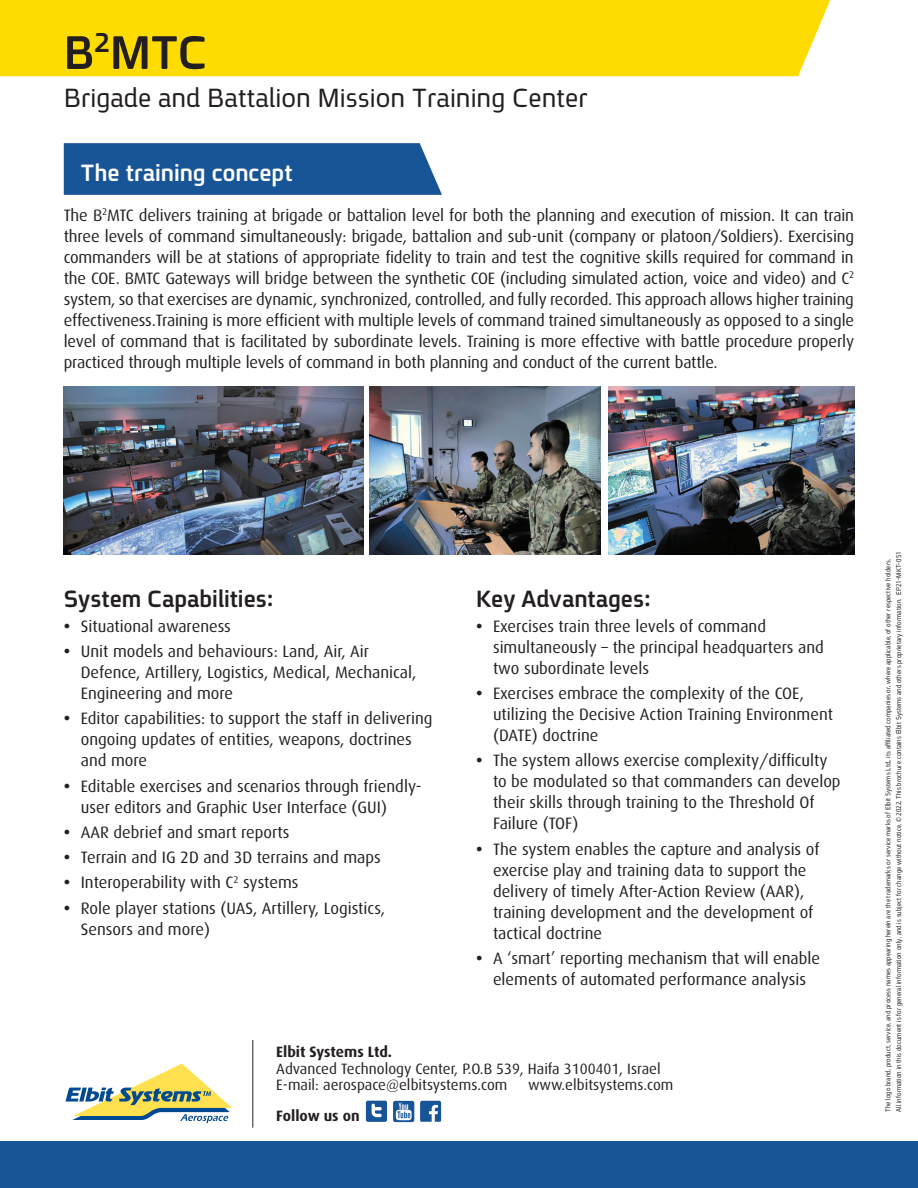
<style>
.page{position:relative;width:918px;height:1188px;background:#fff}
.page>*{position:absolute;margin:0;border:0;box-sizing:border-box;transform-origin:0 0}
.t1{font:700 51px "Fb Spoiler Eng";color:#231f20}
.t2{font:28.5px "Fb Spoiler Eng";color:#231f20}
.t3{font:700 25.5px "Fb Spoiler Eng";color:#231f20}
.t4{font:700 25.5px "Fb Spoiler Eng";color:#fff}
.t5{font:16.5px/21px "Dax";color:#231f20}
.t6{font:700 16.5px "Dax";color:#231f20}
.t7{font:15px/16.5px "Dax";color:#231f20}
.t8{font:700 15px "Dax";color:#231f20}
.t9{font:9.6px "Dax";color:#231f20}
.t10{font:7.5px/10.5px "Fb Spoiler Eng";letter-spacing:.01em;color:#231f20;scale:.9 1}
.s1{font-size:16.5px}
</style>
<div class="page">
<div style="left:0;top:0;width:830px;height:76px;background:#ffdc01"></div>
<hr style="left:252px;top:1040px;width:1px;height:88px;background:#231f20">
<div style="left:0;top:1141px;width:918px;height:47px;background:#185597"></div>
<svg style="left:65px;top:1064px;width:166px;height:59px"></svg>
<svg style="left:393px;top:1101px;width:21px;height:21px"></svg>
<svg style="left:366px;top:1101px;width:21px;height:21px"></svg>
<svg style="left:420px;top:1101px;width:21px;height:21px"></svg>
<div style="left:64px;top:143px;width:378px;height:52px;background:#185597"></div>
<img style="left:64px;top:387px;width:299px;height:168px">
<img style="left:369px;top:387px;width:232px;height:168px">
<img style="left:608px;top:387px;width:246px;height:168px">
<h1 class="t1" style="left:64px;top:27px;width:145px"><sup>2</sup>B MTC</h1>
<h2 class="t2" style="left:64px;top:84px;width:526px">Brigade and Battalion Mission Training Center</h2>
<h3 class="t4" style="left:81px;top:160px;width:213px">The training concept</h3>
<p class="t9" style="left:93px;top:207px;width:16px">2<span class="s1">B</span></p>
<p class="t5" style="left:64px;top:205px;width:792px;text-align:justify;text-indent:43px">MTC delivers training at brigade or battalion level for both the planning and execution of mission It. can train three levels of command simultaneously: brigade, battalion and sub-unit (company or platoon/Soldiers .) Exercising commanders will be at stations of appropriate fidelity to train and test the cognitive skills required for command in</p>
<p class="t9" style="left:841px;top:270px;width:14px">2<span class="s1">C</span></p>
<p class="t5" style="left:64px;top:205px;width:26px">The</p>
<p class="t5" style="left:64px;top:268px;width:792px">the COE. BMTC Gateways will bridge between the synthetic COE (including simulated action, voice and video) and system, so that exercises are dynamic, synchronized, controlled, and fully recorded. This approach allows higher training effectiveness.Training is more efficient with multiple levels of command trained simultaneously as opposed to a single level of command that is facilitated by subordinate levels. Training is more effective with battle procedure properly practiced through multiple levels of command in both planning and conduct of the current battle.</p>
<h3 class="t3" style="left:64px;top:586px;width:212px">System Capabilities:</h3>
<p class="t5" style="left:81px;top:616px;width:152px">Situational awareness</p>
<p class="t6" style="left:64px;top:617px;width:8px">•</p>
<p class="t6" style="left:64px;top:642px;width:8px">•</p>
<p class="t5" style="left:81px;top:641px;width:290px">Unit models and behaviours: Land, Air, Air</p>
<p class="t6" style="left:64px;top:709px;width:8px">•</p>
<p class="t5" style="left:81px;top:662px;width:337px">Defence, Artillery, Logistics, Medical, Mechanical,<br>Engineering and more</p>
<p class="t5" style="left:81px;top:708px;width:353px">Editor capabilities to: support the staff in delivering</p>
<p class="t6" style="left:64px;top:777px;width:8px">•</p>
<p class="t5" style="left:81px;top:729px;width:332px">ongoing updates of entities, weapons, doctrines and more</p>
<p class="t5" style="left:81px;top:797px;width:308px">user editors and Graphic User Interface (GUI(</p>
<p class="t5" style="left:81px;top:776px;width:342px">Editable exercises and scenarios through friendly-</p>
<p class="t6" style="left:64px;top:823px;width:8px">•</p>
<p class="t5" style="left:81px;top:822px;width:210px">AAR debrief and smart reports</p>
<p class="t6" style="left:64px;top:848px;width:8px">•</p>
<p class="t5" style="left:81px;top:847px;width:301px">Terrain and IG D2 and D3 terrains and maps</p>
<p class="t5" style="left:81px;top:872px;width:142px">Interoperability with</p>
<p class="t9" style="left:226px;top:874px;width:14px">2<span class="s1">C</span></p>
<p class="t6" style="left:64px;top:873px;width:8px">•</p>
<p class="t5" style="left:81px;top:870px;width:306px;line-height:25.2px;text-indent:162px">systems<br>Role player stations (UAS, Artillery, Logistics,</p>
<p class="t6" style="left:64px;top:899px;width:8px">•</p>
<p class="t5" style="left:81px;top:919px;width:131px">Sensors and more(</p>
<h3 class="t3" style="left:476px;top:586px;width:176px">Key Advantages:</h3>
<p class="t5" style="left:493px;top:616px;width:275px">Exercises train three levels of command</p>
<p class="t6" style="left:476px;top:617px;width:8px">•</p>
<p class="t6" style="left:476px;top:684px;width:8px">•</p>
<p class="t6" style="left:476px;top:751px;width:8px">•</p>
<p class="t6" style="left:476px;top:840px;width:8px">•</p>
<p class="t6" style="left:476px;top:949px;width:8px">•</p>
<p class="t5" style="left:493px;top:637px;width:332px">simultaneously – the principal headquarters and two subordinate levels</p>
<p class="t5" style="left:493px;top:683px;width:313px">Exercises embrace the complexity of the COE,</p>
<p class="t5" style="left:493px;top:704px;width:342px">utilizing the Decisive Action Training Environment (DATE) doctrine</p>
<p class="t5" style="left:493px;top:750px;width:336px">The system allows exercise complexity/difficulty</p>
<p class="t5" style="left:493px;top:771px;width:349px">to be modulated so that commanders can develop their skills through training to the Threshold Of<br>Failure (TOF(</p>
<p class="t5" style="left:493px;top:839px;width:328px">The system enables the capture and analysis of</p>
<p class="t5" style="left:493px;top:860px;width:322px">exercise play and training data to support the delivery of timely After-Action Review (AAR ,( training development and the development of tactical doctrine</p>
<p class="t5" style="left:493px;top:948px;width:329px">A ‘smart’ reporting mechanism that will enable</p>
<p class="t5" style="left:493px;top:969px;width:315px">elements of automated performance analysis</p>
<p class="t8" style="left:276px;top:1044px;width:117px">Elbit Systems Ltd.</p>
<p class="t7" style="left:528px;top:1060px;width:147px;text-indent:-252px">Advanced Technology Center B.O. P, 539, Haifa 3100401, Israel www.elbitsystems.com</p>
<p class="t7" style="left:276px;top:1077px;width:233px">-E mail: aerospace@elbitsystems.com</p>
<p class="t8" style="left:276px;top:1107px;width:85px">Follow us on</p>
<p class="t10" style="left:883px;top:595px;width:50px;text-indent:-517px;rotate:-90deg">The logo brand, product, service, and process names appearing herein are the trademarks or service marks of Elbit Systems Ltd., its affiliated companies or, where applicable, of other respective holders.<br>EP21-MKT-051</p>
<p class="t10" style="left:894px;top:1112px;width:572px;rotate:-90deg">All information in this document is for general information only, and is subject for change without notice. © 2022. This brochure contains Elbit Systems and others proprietary information.</p>
</div>
